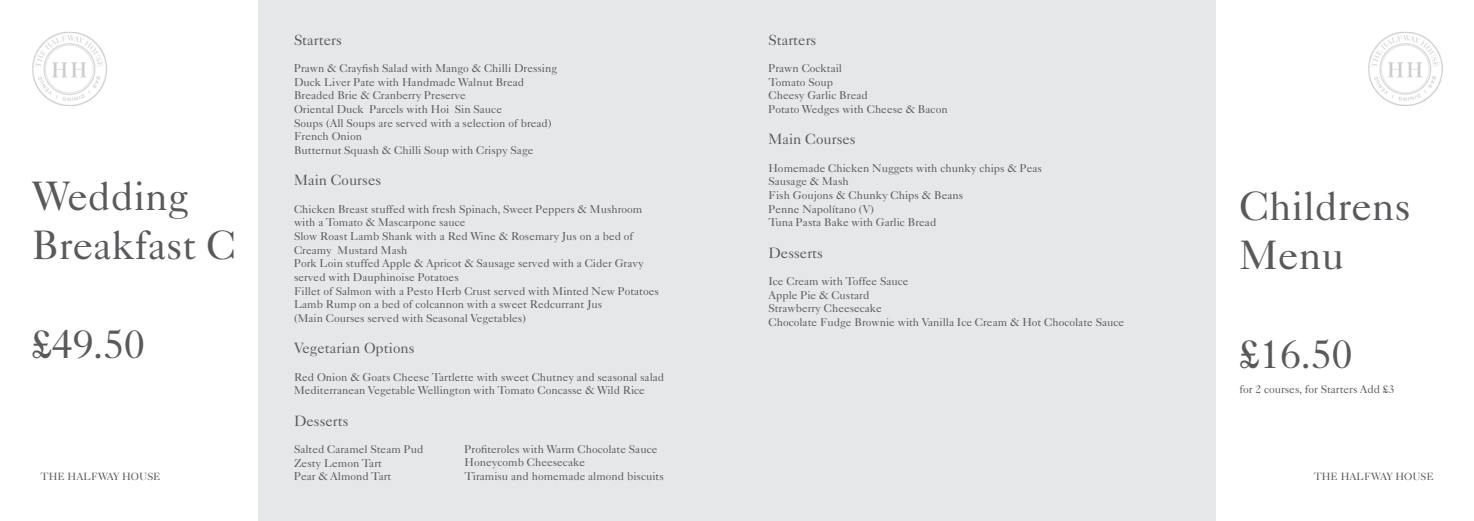
<style>
.page{position:relative;width:1474px;height:521px;background:#fff}
.page>*{position:absolute;margin:0;border:0;box-sizing:border-box;transform-origin:0 0}
.t1{font:41.12px/49.4px "Caslon 540 LT Std";color:#58595b}
.t2{font:14.88px "Caslon 540 LT Std";color:#58595b}
.t3{font:11.38px/13.7px "Caslon 540 LT Std";color:#58595b}
.t4{font:10.5px "Caslon 540 LT Std";color:#58595b}
</style>
<div class="page">
<img style="left:32px;top:32px;width:75px;height:74px">
<img style="left:1368px;top:32px;width:75px;height:74px">
<div style="left:258px;top:0;width:957px;height:521px;background:#e6e7e8"></div>
<h2 class="t2" style="left:294px;top:31px;width:49px">Starters</h2>
<p class="t3" style="left:294px;top:61px;width:264px">Prawn &amp; Crayfish Salad with Mango &amp; Chilli Dressing Duck Liver Pate with Handmade Walnut Bread Breaded Brie &amp; Cranberry Preserve<br>Oriental Duck Parcels with Hoi Sin Sauce<br>Soups (All Soups are served with a selection of bread)<br>French Onion<br>Butternut Squash &amp; Chilli Soup with Crispy Sage</p>
<h2 class="t2" style="left:294px;top:171px;width:89px">Main Courses</h2>
<p class="t3" style="left:294px;top:202px;width:366px">Chicken Breast stuffed with fresh Spinach, Sweet Peppers &amp; Mushroom with a Tomato &amp; Mascarpone sauce<br>Slow Roast Lamb Shank with a Red Wine &amp; Rosemary Jus on a bed of Creamy Mustard Mash<br>Pork Loin stuffed Apple &amp; Apricot &amp; Sausage served with a Cider Gravy served with Dauphinoise Potatoes<br>Fillet of Salmon with a Pesto Herb Crust served with Minted New Potatoes Lamb Rump on a bed of colcannon with a sweet Redcurrant Jus<br>(Main Courses served with Seasonal Vegetables)</p>
<h2 class="t2" style="left:294px;top:339px;width:122px">Vegetarian Options</h2>
<p class="t3" style="left:294px;top:370px;width:372px">Red Onion &amp; Goats Cheese Tartlette with sweet Chutney and seasonal salad<br>Mediterranean Vegetable Wellington with Tomato Concasse &amp; Wild Rice</p>
<h2 class="t2" style="left:294px;top:412px;width:56px">Desserts</h2>
<p class="t3" style="left:294px;top:442px;width:131px">Salted Caramel Steam Pud<br>Zesty Lemon Tart<br>Pear &amp; Almond Tart</p>
<p class="t3" style="left:464px;top:442px;width:201px">Profiteroles with Warm Chocolate Sauce<br>Honeycomb Cheesecake<br>Tiramisu and homemade almond biscuits</p>
<h2 class="t2" style="left:768px;top:31px;width:49px">Starters</h2>
<p class="t3" style="left:768px;top:61px;width:181px">Prawn Cocktail<br>Tomato Soup<br>Cheesy Garlic Bread<br>Potato Wedges with Cheese &amp; Bacon</p>
<h2 class="t2" style="left:768px;top:130px;width:89px">Main Courses</h2>
<p class="t3" style="left:768px;top:161px;width:275px">Homemade Chicken Nuggets with chunky chips &amp; Peas<br>Sausage &amp; Mash<br>Fish Goujons &amp; Chunky Chips &amp; Beans<br>Penne Napolítano (V)<br>Tuna Pasta Bake with Garlic Bread</p>
<h2 class="t2" style="left:768px;top:244px;width:56px">Desserts</h2>
<p class="t3" style="left:768px;top:274px;width:357px">Ice Cream with Toffee Sauce<br>Apple Pie &amp; Custard<br>Strawberry Cheesecake<br>Chocolate Fudge Brownie with Vanilla Ice Cream &amp; Hot Chocolate Sauce</p>
<h1 class="t1" style="left:32px;top:171px;width:206px">Wedding<br>Breakfast C</h1>
<h1 class="t1" style="left:1239px;top:181px;width:173px">Childrens<br>Menu</h1>
<h1 class="t1" style="left:32px;top:319px;width:115px">£49.50</h1>
<h1 class="t1" style="left:1239px;top:329px;width:115px">£16.50</h1>
<p class="t3" style="left:1239px;top:382px;width:156px">for 2 courses, for Starters Add £3</p>
<p class="t4" style="left:41px;top:470px;width:122px">THE HALFWAY HOUSE</p>
<p class="t4" style="left:1313px;top:470px;width:122px">THE HALFWAY HOUSE</p>
</div>
